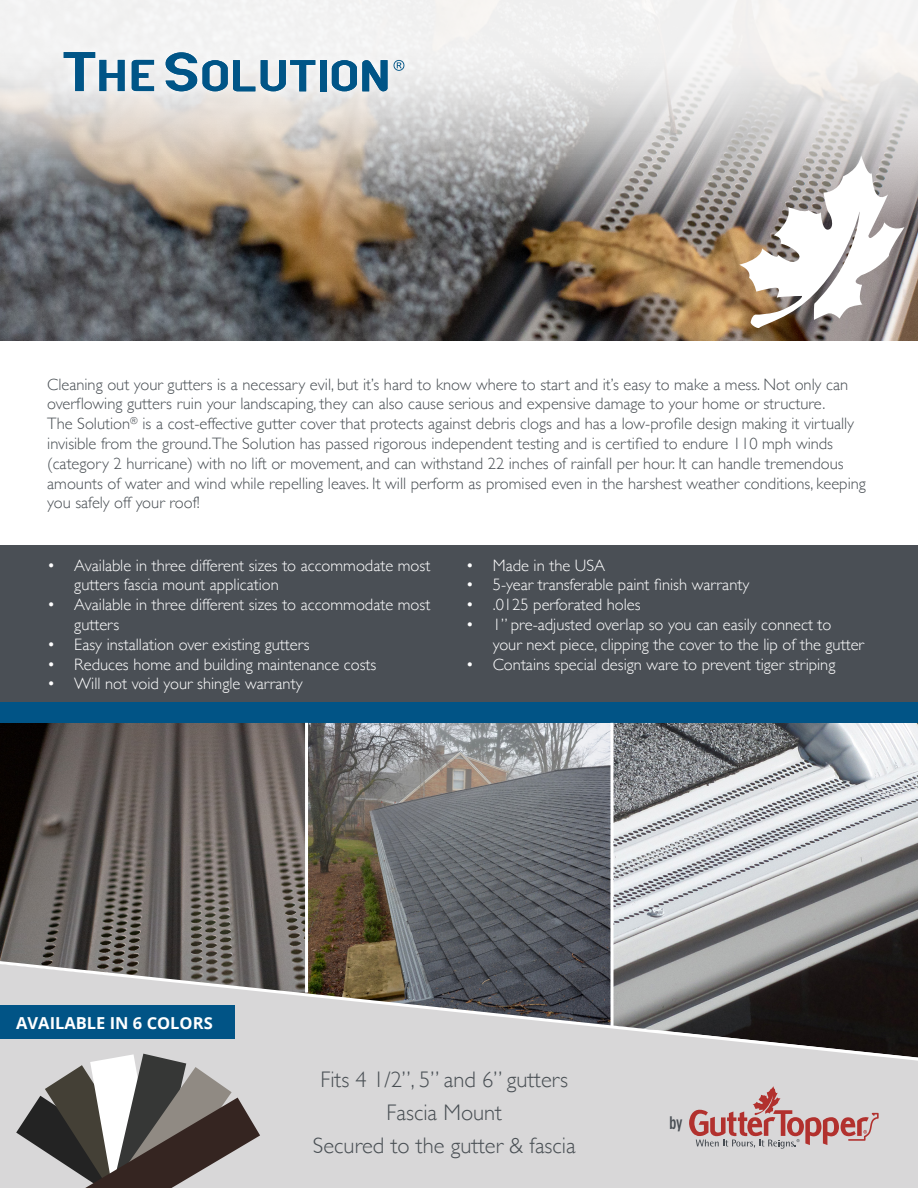
<style>
.page{position:relative;width:918px;height:1188px;background:#fff}
.page>*{position:absolute;margin:0;border:0;box-sizing:border-box;transform-origin:0 0}
.t1{font:300 22.5px "Gill Sans";color:#494f54}
.t2{font:500 18px "Gotham Condensed";color:#4a4f55}
.t3{font:300 16.5px/19.8px "Gill Sans";color:#494f54}
.t4{font:300 16.5px/19.8px "Gill Sans";color:#fff}
.t5{font:700 16.5px "Open Sans";color:#fff}
</style>
<div class="page">
<img style="left:0;top:222px;width:918px;height:118px">
<img style="left:308px;top:723px;width:302px;height:235px">
<img style="left:0;top:723px;width:305px;height:235px">
<div style="left:0;top:546px;width:918px;height:157px;background:#4a4f55"></div>
<div style="left:0;top:1064px;width:918px;height:124px;background:#d8d7d8"></div>
<img style="left:614px;top:723px;width:304px;height:235px">
<div style="left:0;top:703px;width:918px;height:20px;background:#015486"></div>
<svg style="left:0;top:958px;width:918px;height:106px;background:#8f8d8d"></svg>
<hr style="left:305px;top:723px;width:3px;height:270px;background:#fff">
<svg style="left:610px;top:723px;width:4px;height:304px"></svg>
<svg style="left:16px;top:1054px;width:244px;height:134px;background:#878380"></svg>
<svg style="left:0;top:0;width:918px;height:222px"></svg>
<div style="left:0;top:1006px;width:234px;height:33px;background:#015486"></div>
<svg style="left:739px;top:155px;width:166px;height:174px"></svg>
<svg style="left:689px;top:1086px;width:190px;height:63px;background:#cdb1b1"></svg>
<div style="left:54px;top:42px;width:360px;height:59px;background:#fff;opacity:.75"></div>
<svg style="left:64px;top:52px;width:61px;height:39px"></svg>
<svg style="left:132px;top:60px;width:22px;height:31px"></svg>
<svg style="left:166px;top:52px;width:31px;height:39px"></svg>
<svg style="left:203px;top:60px;width:52px;height:31px"></svg>
<svg style="left:261px;top:60px;width:54px;height:31px"></svg>
<div style="left:320px;top:60px;width:7px;height:31px;background:#005587"></div>
<svg style="left:332px;top:60px;width:55px;height:31px"></svg>
<svg style="left:394px;top:60px;width:10px;height:11px"></svg>
<p class="t3" style="left:47px;top:374px;width:820px">Cleaning out your gutters is a necessary evil, but it’s hard to know where to start and it’s easy to make a mess. Not only can overflowing gutters ruin your landscaping, they can also cause serious and expensive damage to your home or structure.<br>The Solution<sup>®</sup> is a cost-effective gutter cover that protects against debris clogs and has a low-profile design making it virtually invisible from the ground.The Solution has passed rigorous independent testing and is certified to endure 110 mph winds (category 2 hurricane) with no lift or movement, and can withstand 22 inches of rainfall per hour. It can handle tremendous amounts of water and wind while repelling leaves. It will perform as promised even in the harshest weather conditions, keeping you safely off your roof!</p>
<p class="t4" style="left:74px;top:554px;width:358px;text-indent:-27px">• Available in three different sizes to accommodate most gutters fascia mount application</p>
<p class="t4" style="left:74px;top:594px;width:358px;text-indent:-27px">• Available in three different sizes to accommodate most gutters</p>
<p class="t4" style="left:47px;top:634px;width:264px">• Easy installation over existing gutters</p>
<p class="t4" style="left:47px;top:653px;width:331px">• Reduces home and building maintenance costs</p>
<p class="t4" style="left:47px;top:673px;width:257px">• Will not void your shingle warranty</p>
<p class="t4" style="left:466px;top:554px;width:141px">• Made in the USA</p>
<p class="t4" style="left:466px;top:574px;width:285px">• 5-year transferable paint finish warranty</p>
<p class="t4" style="left:466px;top:594px;width:176px">• .0125 perforated holes</p>
<p class="t4" style="left:493px;top:614px;width:373px;text-indent:-27px">• 1” pre-adjusted overlap so you can easily connect to your next piece, clipping the cover to the lip of the gutter</p>
<p class="t4" style="left:466px;top:653px;width:371px">• Contains special design ware to prevent tiger striping</p>
<p class="t5" style="left:16px;top:1011px;width:198px">AVAILABLE IN 6 COLORS</p>
<p class="t1" style="left:321px;top:1062px;width:249px">Fits 4 1/2”, 5” and 6” gutters</p>
<p class="t1" style="left:387px;top:1095px;width:117px">Fascia Mount</p>
<p class="t1" style="left:313px;top:1128px;width:264px">Secured to the gutter &amp; fascia</p>
<p class="t2" style="left:670px;top:1113px;width:15px">by</p>
</div>
